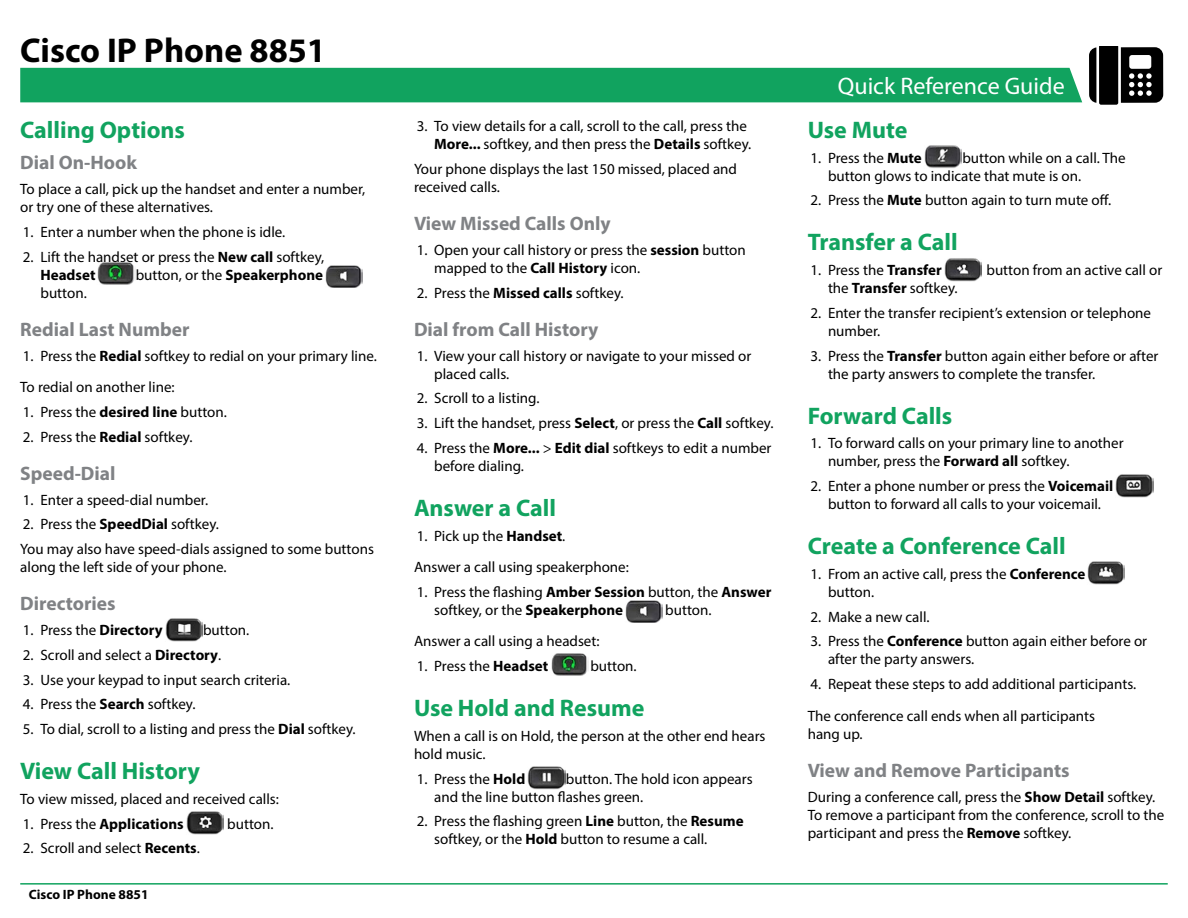
<style>
.page{position:relative;width:1188px;height:918px;background:#fff}
.page>*{position:absolute;margin:0;border:0;box-sizing:border-box;transform-origin:0 0}
.t1{font:700 34.5px "Myriad Pro";color:#000}
.t2{font:700 24px "Myriad Pro";color:#11a35f}
.t3{font:24px "Myriad Pro";color:#fff}
.t4{font:700 19.5px "Myriad Pro";color:#808285}
.t5{font:15px/18px "Myriad Pro";color:#000}
.t6{font:700 15px "Myriad Pro";color:#000}
.t7{font:700 13.5px "Myriad Pro";color:#000}
.s1{font-weight:700}
.s2{font-weight:400}
</style>
<div class="page">
<div style="left:20px;top:68px;width:1062px;height:34px;background:#11a35f"></div>
<svg style="left:1089px;top:46px;width:74px;height:59px"></svg>
<hr style="left:20px;top:883px;width:1148px;height:2px;background:#11a35f">
<img style="left:97px;top:262px;width:38px;height:22px">
<img style="left:325px;top:265px;width:37px;height:22px">
<img style="left:165px;top:618px;width:37px;height:23px">
<img style="left:186px;top:811px;width:38px;height:24px">
<img style="left:625px;top:600px;width:38px;height:22px">
<img style="left:551px;top:653px;width:38px;height:23px">
<img style="left:527px;top:766px;width:38px;height:24px">
<img style="left:924px;top:145px;width:38px;height:23px">
<img style="left:944px;top:258px;width:38px;height:23px">
<img style="left:1115px;top:474px;width:38px;height:23px">
<img style="left:1087px;top:561px;width:38px;height:24px">
<h1 class="t1" style="left:20px;top:28px;width:307px">Cisco IP Phone 8851</h1>
<h3 class="t2" style="left:20px;top:114px;width:166px">Calling Options</h3>
<h3 class="t4" style="left:20px;top:150px;width:118px">Dial On-Hook</h3>
<p class="t5" style="left:20px;top:180px;width:347px">To place a call, pick up the handset and enter a number, or try one of these alternatives.</p>
<p class="t5" style="left:23px;top:223px;width:264px">1. Enter a number when the phone is idle.</p>
<p class="t5" style="left:40px;top:247px;width:285px;text-indent:-18px">2. Lift the handset or press the <span class="s1">New call</span> softkey,<br><span class="s1">Headset</span></p>
<p class="t5" style="left:136px;top:265px;width:189px">button, or the <span class="s1">Speakerphone</span></p>
<p class="t5" style="left:40px;top:283px;width:48px">button.</p>
<h3 class="t4" style="left:20px;top:317px;width:171px">Redial Last Number</h3>
<p class="t5" style="left:23px;top:346px;width:355px">1. Press the <span class="s1">Redial</span> softkey to redial on your primary line.</p>
<p class="t5" style="left:20px;top:378px;width:156px">To redial on another line:</p>
<p class="t5" style="left:23px;top:403px;width:205px">1. Press the <span class="s1">desired line</span> button.</p>
<p class="t5" style="left:23px;top:427px;width:171px">2. Press the <span class="s1">Redial</span> softkey.</p>
<h3 class="t4" style="left:20px;top:461px;width:97px">Speed-Dial</h3>
<p class="t5" style="left:23px;top:490px;width:187px">1. Enter a speed-dial number.</p>
<p class="t5" style="left:23px;top:515px;width:198px">2. Press the <span class="s1">SpeedDial</span> softkey.</p>
<p class="t5" style="left:20px;top:540px;width:355px">You may also have speed-dials assigned to some buttons along the left side of your phone.</p>
<h3 class="t4" style="left:20px;top:591px;width:97px">Directories</h3>
<p class="t5" style="left:23px;top:621px;width:141px">1. Press the <span class="s1">Directory</span></p>
<p class="t5" style="left:203px;top:621px;width:48px">button.</p>
<p class="t5" style="left:23px;top:646px;width:200px">2. Scroll and select a <span class="s1">Directory</span>.</p>
<p class="t5" style="left:23px;top:670px;width:269px">3. Use your keypad to input search criteria.</p>
<p class="t5" style="left:23px;top:695px;width:174px">4. Press the <span class="s1">Search</span> softkey.</p>
<p class="t5" style="left:23px;top:720px;width:334px">5. To dial, scroll to a listing and press the <span class="s1">Dial</span> softkey.</p>
<h2 class="t2" style="left:20px;top:755px;width:181px">View Call History</h2>
<p class="t5" style="left:20px;top:790px;width:260px">To view missed, placed and received calls:</p>
<p class="t6" style="left:23px;top:814px;width:162px"><span class="s2">1. Press the</span> Applications</p>
<p class="t5" style="left:227px;top:814px;width:48px">button.</p>
<p class="t5" style="left:23px;top:839px;width:178px">2. Scroll and select <span class="s1">Recents</span>.</p>
<p class="t7" style="left:29px;top:885px;width:121px">Cisco IP Phone 8851</p>
<p class="t5" style="left:417px;top:117px;width:336px;text-align:right">3. To view details for a call, scroll to the call, press the<br><span class="s1">More...</span> softkey, and then press the <span class="s1">Details</span> softkey.</p>
<p class="t5" style="left:414px;top:160px;width:325px">Your phone displays the last 150 missed, placed and received calls.</p>
<h3 class="t4" style="left:414px;top:211px;width:198px">View Missed Calls Only</h3>
<p class="t5" style="left:434px;top:241px;width:313px;text-indent:-18px">1. Open your call history or press the <span class="s1">session</span> button mapped to the <span class="s1">Call History</span> icon.</p>
<p class="t5" style="left:417px;top:283px;width:208px">2. Press the <span class="s1">Missed calls</span> softkey.</p>
<h3 class="t4" style="left:414px;top:317px;width:186px">Dial from Call History</h3>
<p class="t5" style="left:434px;top:346px;width:319px;text-indent:-18px">1. View your call history or navigate to your missed or placed calls.</p>
<p class="t5" style="left:417px;top:389px;width:124px">2. Scroll to a listing.</p>
<p class="t5" style="left:417px;top:414px;width:358px">3. Lift the handset, press <span class="s1">Select</span>, or press the <span class="s1">Call</span> softkey.</p>
<p class="t5" style="left:434px;top:439px;width:339px;text-indent:-18px">4. Press the <span class="s1">More...</span> &gt; <span class="s1">Edit dial</span> softkeys to edit a number before dialing.</p>
<p class="t2" style="left:414px;top:492px;width:144px">Answer a Call</p>
<p class="t5" style="left:417px;top:526px;width:150px">1. Pick up the <span class="s1">Handset</span>.</p>
<p class="t5" style="left:414px;top:558px;width:216px">Answer a call using speakerphone:</p>
<p class="t5" style="left:434px;top:583px;width:339px;text-indent:-18px">1. Press the flashing <span class="s1">Amber Session</span> button, the <span class="s1">Answer </span>softkey, or the <span class="s1">Speakerphone</span></p>
<p class="t5" style="left:665px;top:601px;width:48px">button.</p>
<p class="t5" style="left:414px;top:632px;width:187px">Answer a call using a headset:</p>
<p class="t5" style="left:417px;top:657px;width:133px">1. Press the <span class="s1">Headset</span></p>
<p class="t5" style="left:590px;top:657px;width:48px">button.</p>
<h2 class="t2" style="left:414px;top:692px;width:232px">Use Hold and Resume</h2>
<p class="t5" style="left:414px;top:727px;width:353px">When a call is on Hold, the person at the other end hears hold music.</p>
<p class="t5" style="left:417px;top:769px;width:110px">1. Press the <span class="s1">Hold</span></p>
<p class="t5" style="left:434px;top:769px;width:320px;text-indent:132px">button. The hold icon appears and the line button flashes green.</p>
<p class="t5" style="left:434px;top:812px;width:311px;text-indent:-18px">2. Press the flashing green <span class="s1">Line</span> button, the <span class="s1">Resume </span>softkey, or the <span class="s1">Hold</span> button to resume a call.</p>
<h2 class="t3" style="left:838px;top:71px;width:228px">Quick Reference Guide</h2>
<h2 class="t2" style="left:808px;top:114px;width:101px">Use Mute</h2>
<p class="t5" style="left:810px;top:148px;width:113px">1. Press the <span class="s1">Mute</span></p>
<p class="t5" style="left:828px;top:148px;width:299px;text-indent:134px">button while on a call. The button glows to indicate that mute is on.</p>
<p class="t5" style="left:810px;top:191px;width:302px">2. Press the <span class="s1">Mute</span> button again to turn mute off.</p>
<p class="t2" style="left:808px;top:227px;width:151px">Transfer a Call</p>
<p class="t5" style="left:810px;top:261px;width:133px">1. Press the <span class="s1">Transfer</span></p>
<p class="t5" style="left:986px;top:261px;width:177px">button from an active call or</p>
<p class="t5" style="left:828px;top:279px;width:131px">the <span class="s1">Transfer</span> softkey.</p>
<p class="t5" style="left:828px;top:304px;width:325px;text-indent:-18px">2. Enter the transfer recipient’s extension or telephone number.</p>
<p class="t5" style="left:828px;top:346px;width:332px;text-indent:-18px">3. Press the <span class="s1">Transfer</span> button again either before or after the party answers to complete the transfer.</p>
<h2 class="t2" style="left:808px;top:400px;width:146px">Forward Calls</h2>
<p class="t5" style="left:828px;top:434px;width:297px;text-indent:-18px">1. To forward calls on your primary line to another number, press the <span class="s1">Forward all</span> softkey.</p>
<p class="t5" style="left:810px;top:477px;width:304px;text-align:center">2. Enter a phone number or press the <span class="s1">Voicemail </span>button to forward all calls to your voicemail.</p>
<h2 class="t2" style="left:808px;top:530px;width:259px">Create a Conference Call</h2>
<p class="t5" style="left:828px;top:565px;width:259px;text-indent:-18px">1. From an active call, press the <span class="s1">Conference </span>button.</p>
<p class="t5" style="left:810px;top:607px;width:121px">2. Make a new call.</p>
<p class="t5" style="left:828px;top:632px;width:321px;text-indent:-18px">3. Press the <span class="s1">Conference</span> button again either before or after the party answers.</p>
<p class="t5" style="left:810px;top:675px;width:327px">4. Repeat these steps to add additional participants.</p>
<p class="t5" style="left:808px;top:706px;width:289px">The conference call ends when all participants hang up.</p>
<h3 class="t4" style="left:808px;top:758px;width:264px">View and Remove Participants</h3>
<p class="t5" style="left:808px;top:787px;width:358px">During a conference call, press the <span class="s1">Show Detail</span> softkey.<br>To remove a participant from the conference, scroll to the participant and press the <span class="s1">Remove</span> softkey.</p>
</div>
